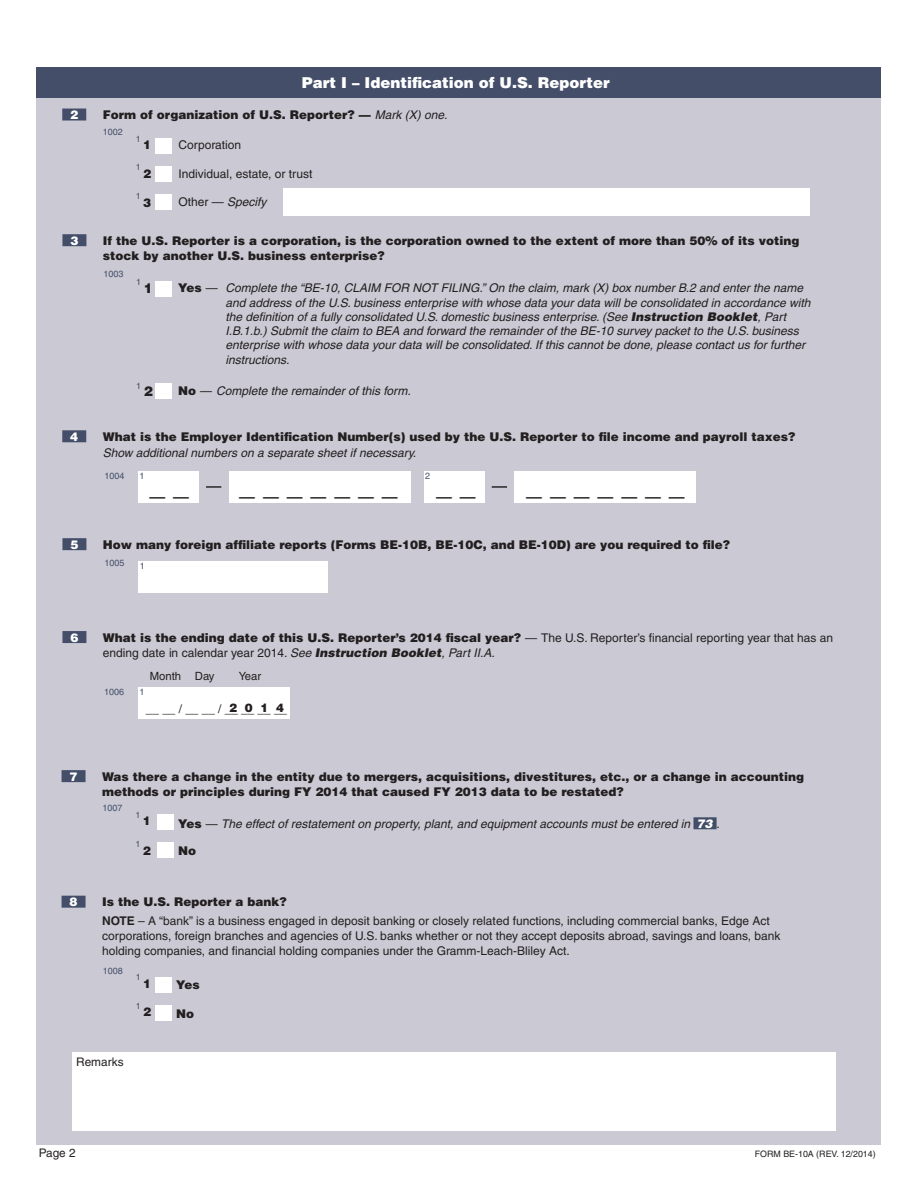
<style>
.page{position:relative;width:918px;height:1188px;background:#fff}
.page>*{position:absolute;margin:0;border:0;box-sizing:border-box;transform-origin:0 0}
.t1{font:28.5px "Helvetica";color:#231f20}
.t2{font:900 15px "Helvetica";color:#fff}
.t3{font:900 13.5px "Helvetica";color:#231f20}
.t4{font:italic 12px/14.2px "Helvetica";color:#231f20}
.t5{font:900 12px/15px "Helvetica";color:#231f20}
.t6{font:12px/15px "Helvetica";color:#231f20}
.t7{font:900 12px "Helvetica";color:#fff}
.t8{font:11.85px "Helvetica";color:#231f20}
.t9{font:900 11.85px "Helvetica";color:#231f20}
.t10{font:11.4px "Helvetica";color:#231f20}
.t11{font:9px "Helvetica";color:#444e69}
.t12{font:8.85px "Helvetica";color:#231f20}
.t13{font:8.85px "Helvetica";color:#444e69}
.s1{font-weight:400;font-style:italic}
.s2{font-style:normal}
.s3{font-weight:900;font-style:normal}
.s4{font-weight:900}
.s5{font-style:italic}
.s6{font-weight:900;font-style:italic}
.s7{font-weight:900;color:#fff}
.s8{font-weight:700}
</style>
<div class="page">
<div style="left:37px;top:68px;width:844px;height:1077px;background:#cbcad4"></div>
<div style="left:37px;top:68px;width:844px;height:30px;background:#444e69"></div>
<div style="left:284px;top:188px;width:526px;height:28px;background:#fff"></div>
<div style="left:138px;top:471px;width:61px;height:32px;background:#fff"></div>
<div style="left:229px;top:471px;width:181px;height:32px;background:#fff"></div>
<div style="left:424px;top:471px;width:60px;height:32px;background:#fff"></div>
<div style="left:514px;top:471px;width:182px;height:32px;background:#fff"></div>
<div style="left:138px;top:561px;width:189px;height:31px;background:#fff"></div>
<div style="left:138px;top:687px;width:152px;height:31px;background:#fff"></div>
<svg style="left:206px;top:486px;width:15px;height:2px"></svg>
<svg style="left:492px;top:486px;width:15px;height:2px"></svg>
<div style="left:157px;top:814px;width:17px;height:16px;background:#fff"></div>
<div style="left:157px;top:842px;width:17px;height:16px;background:#fff"></div>
<div style="left:156px;top:977px;width:16px;height:16px;background:#fff"></div>
<div style="left:156px;top:1005px;width:16px;height:16px;background:#fff"></div>
<div style="left:62px;top:109px;width:24px;height:12px;background:#444e69"></div>
<div style="left:693px;top:817px;width:24px;height:12px;background:#444e69"></div>
<div style="left:62px;top:896px;width:24px;height:12px;background:#444e69"></div>
<div style="left:156px;top:138px;width:16px;height:16px;background:#fff"></div>
<div style="left:156px;top:166px;width:16px;height:16px;background:#fff"></div>
<div style="left:156px;top:194px;width:16px;height:16px;background:#fff"></div>
<div style="left:62px;top:234px;width:24px;height:12px;background:#444e69"></div>
<div style="left:156px;top:281px;width:16px;height:16px;background:#fff"></div>
<div style="left:156px;top:383px;width:16px;height:16px;background:#fff"></div>
<div style="left:62px;top:430px;width:24px;height:12px;background:#444e69"></div>
<div style="left:62px;top:538px;width:24px;height:12px;background:#444e69"></div>
<div style="left:62px;top:631px;width:24px;height:12px;background:#444e69"></div>
<div style="left:62px;top:770px;width:24px;height:12px;background:#444e69"></div>
<div style="left:72px;top:1052px;width:764px;height:79px;background:#fff"></div>
<p class="t2" style="left:302px;top:73px;width:310px">Part I – Identification of U.S. Reporter</p>
<p class="t7" style="left:70px;top:107px;width:10px">2</p>
<p class="t5" style="left:103px;top:107px;width:346px">Form of organization of U.S. Reporter? — <span class="s1">Mark (X) one.</span></p>
<p class="t6" style="left:178px;top:138px;width:64px">Corporation</p>
<p class="t6" style="left:178px;top:166px;width:136px">Individual, estate, or trust</p>
<p class="t4" style="left:178px;top:195px;width:90px"><span class="s2">Other —</span> Specify</p>
<p class="t11" style="left:103px;top:126px;width:22px">1002</p>
<p class="t13" style="left:136px;top:133px;width:6px">1</p>
<p class="t5" style="left:143px;top:137px;width:10px">1</p>
<p class="t13" style="left:136px;top:162px;width:6px">1</p>
<p class="t5" style="left:143px;top:165px;width:10px">2</p>
<p class="t13" style="left:136px;top:191px;width:6px">1</p>
<p class="t5" style="left:143px;top:195px;width:10px">3</p>
<p class="t7" style="left:70px;top:233px;width:10px">3</p>
<p class="t5" style="left:103px;top:233px;width:698px">If the U.S. Reporter is a corporation, is the corporation owned to the extent of more than 50% of its voting stock by another U.S. business enterprise?</p>
<p class="t11" style="left:104px;top:269px;width:22px">1003</p>
<p class="t13" style="left:136px;top:277px;width:6px">1</p>
<p class="t3" style="left:144px;top:279px;width:11px">1</p>
<p class="t4" style="left:225px;top:281px;width:586px;text-indent:-47px"><span class="s3">Yes</span> <span class="s2">—</span> Complete the “BE-10, CLAIM FOR NOT FILING.” On the claim, mark (X) box number B.2 and enter the name and address of the U.S. business enterprise with whose data your data will be consolidated in accordance with the definition of a fully consolidated U.S. domestic business enterprise. (See <span class="s4">Instruction Booklet</span>, Part I.B.1.b.) Submit the claim to BEA and forward the remainder of the BE-10 survey packet to the U.S. business enterprise with whose data your data will be consolidated. If this cannot be done, please contact us for further instructions.</p>
<p class="t4" style="left:178px;top:384px;width:234px"><span class="s3">No</span> <span class="s2">—</span> Complete the remainder of this form.</p>
<p class="t13" style="left:136px;top:381px;width:6px">1</p>
<p class="t3" style="left:144px;top:383px;width:11px">2</p>
<p class="t7" style="left:70px;top:429px;width:10px">4</p>
<p class="t5" style="left:103px;top:429px;width:694px">What is the Employer Identification Number(s) used by the U.S. Reporter to file income and payroll taxes?</p>
<p class="t4" style="left:103px;top:446px;width:315px">Show additional numbers on a separate sheet if necessary.</p>
<p class="t11" style="left:104px;top:471px;width:22px">1004</p>
<p class="t11" style="left:139px;top:471px;width:7px">1</p>
<p class="t11" style="left:425px;top:471px;width:7px">2</p>
<h1 class="t1" style="left:149px;top:468px;width:41px">_ _</h1>
<h1 class="t1" style="left:239px;top:468px;width:160px">_ _ _ _ _ _ _</h1>
<h1 class="t1" style="left:436px;top:468px;width:41px">_ _</h1>
<h1 class="t1" style="left:526px;top:468px;width:160px">_ _ _ _ _ _ _</h1>
<p class="t7" style="left:70px;top:537px;width:10px">5</p>
<p class="t5" style="left:103px;top:536px;width:629px">How many foreign affiliate reports (Forms BE-10B, BE-10C, and BE-10D) are you required to file?</p>
<p class="t11" style="left:104px;top:558px;width:22px">1005</p>
<p class="t11" style="left:140px;top:561px;width:7px">1</p>
<p class="t7" style="left:70px;top:629px;width:10px">6</p>
<p class="t6" style="left:103px;top:630px;width:732px"><span class="s4">What is the ending date of this U.S. Reporter’s 2014 fiscal year?</span> — The U.S. Reporter’s financial reporting year that has an ending date in calendar year 2014. <span class="s5">See</span> <span class="s6">Instruction Booklet</span><span class="s5">, Part II.A.</span></p>
<p class="t11" style="left:104px;top:686px;width:22px">1006</p>
<p class="t10" style="left:150px;top:669px;width:66px">Month Day</p>
<p class="t10" style="left:239px;top:669px;width:24px">Year</p>
<p class="t11" style="left:139px;top:686px;width:7px">1</p>
<p class="t9" style="left:229px;top:700px;width:57px">2 0 1 4</p>
<p class="t8" style="left:146px;top:702px;width:143px">__ __ / __ __ / __ __ __ __</p>
<p class="t7" style="left:70px;top:768px;width:10px">7</p>
<p class="t5" style="left:102px;top:768px;width:703px">Was there a change in the entity due to mergers, acquisitions, divestitures, etc., or a change in accounting methods or principles during FY 2014 that caused FY 2013 data to be restated?</p>
<p class="t11" style="left:103px;top:803px;width:22px">1007</p>
<p class="t13" style="left:135px;top:810px;width:6px">1</p>
<p class="t5" style="left:143px;top:813px;width:10px">1</p>
<p class="t13" style="left:135px;top:839px;width:6px">1</p>
<p class="t5" style="left:143px;top:843px;width:10px">2</p>
<p class="t4" style="left:178px;top:816px;width:543px"><span class="s3">Yes</span> <span class="s2">—</span> The effect of restatement on property, plant, and equipment accounts must be entered in <span class="s7">73</span> <span class="s2">.</span></p>
<p class="t5" style="left:178px;top:843px;width:19px">No</p>
<p class="t7" style="left:70px;top:894px;width:10px">8</p>
<p class="t6" style="left:102px;top:893px;width:669px;line-height:18.5px"><span class="s4">Is the U.S. Reporter a bank?<br></span><span class="s8">NOTE</span> – A “bank” is a business engaged in deposit banking or closely related functions, including commercial banks, Edge Act</p>
<p class="t6" style="left:102px;top:928px;width:680px">corporations, foreign branches and agencies of U.S. banks whether or not they accept deposits abroad, savings and loans, bank holding companies, and financial holding companies under the Gramm-Leach-Bliley Act.</p>
<p class="t5" style="left:176px;top:977px;width:25px">Yes</p>
<p class="t5" style="left:176px;top:1005px;width:20px">No</p>
<p class="t11" style="left:103px;top:965px;width:22px">1008</p>
<p class="t13" style="left:136px;top:972px;width:6px">1</p>
<p class="t5" style="left:143px;top:976px;width:10px">1</p>
<p class="t13" style="left:136px;top:1001px;width:6px">1</p>
<p class="t5" style="left:143px;top:1004px;width:10px">2</p>
<p class="t8" style="left:76px;top:1055px;width:49px">Remarks</p>
<p class="t8" style="left:39px;top:1146px;width:38px">Page 2</p>
<p class="t12" style="left:755px;top:1149px;width:122px">FORM BE-10A (REV. 12/2014)</p>
</div>
